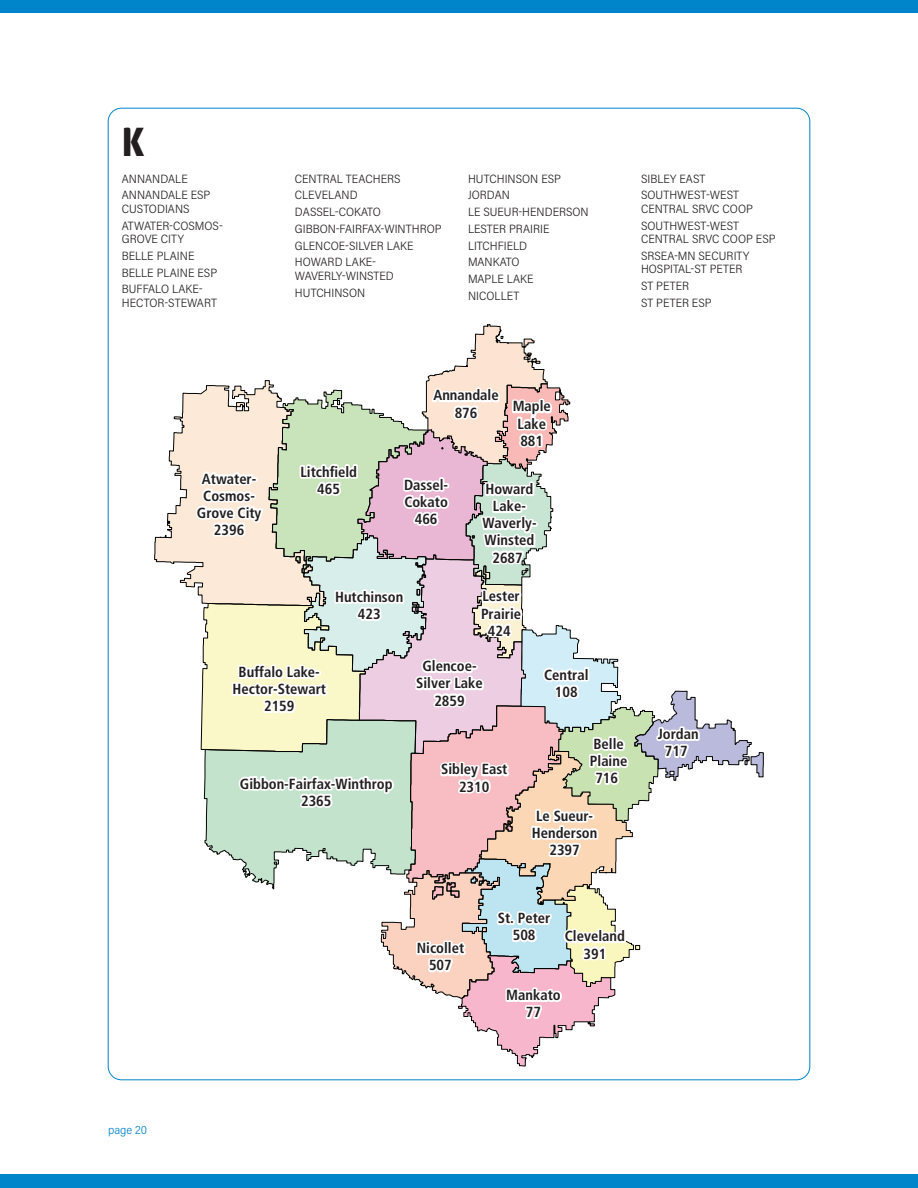
<style>
.page{position:relative;width:918px;height:1188px;background:#fff}
.page>*{position:absolute;margin:0;border:0;box-sizing:border-box;transform-origin:0 0}
.District_Letter{font:600 45px "Urbana";color:#231f20}
.t1{font:700 condensed 14.55px/17.1px "Frutiger LT Std";color:#231f20;text-align:center}
.District_Names{font:300 12px/13.5px "Acumin Pro Semi Cond";color:#231f20}
.t2{font:300 12px "Acumin Pro Semi Cond";color:#0084ca}
</style>
<div class="page">
<div style="left:0;top:0;width:918px;height:14px;background:#0084ca"></div>
<div style="left:0;top:1174px;width:918px;height:14px;background:#0084ca"></div>
<svg style="left:155px;top:324px;width:608px;height:742px"></svg>
<p class="District_Letter" style="left:122px;top:116px;width:24px">K</p>
<p class="District_Names" style="left:122px;top:171px;width:67px">ANNANDALE</p>
<p class="District_Names" style="left:122px;top:188px;width:90px">ANNANDALE ESP<br>CUSTODIANS</p>
<p class="District_Names" style="left:122px;top:218px;width:103px">ATWATER-COSMOS-<br>GROVE CITY</p>
<p class="District_Names" style="left:122px;top:248px;width:74px">BELLE PLAINE</p>
<p class="District_Names" style="left:122px;top:265px;width:97px">BELLE PLAINE ESP</p>
<p class="District_Names" style="left:122px;top:282px;width:97px">BUFFALO LAKE-<br>HECTOR-STEWART</p>
<p class="District_Names" style="left:295px;top:171px;width:107px">CENTRAL TEACHERS</p>
<p class="District_Names" style="left:295px;top:188px;width:64px">CLEVELAND</p>
<p class="District_Names" style="left:295px;top:205px;width:87px">DASSEL-COKATO</p>
<p class="District_Names" style="left:295px;top:221px;width:148px">GIBBON-FAIRFAX-WINTHROP</p>
<p class="District_Names" style="left:295px;top:238px;width:120px">GLENCOE-SILVER LAKE</p>
<p class="District_Names" style="left:295px;top:255px;width:100px">HOWARD LAKE-<br>WAVERLY-WINSTED</p>
<p class="District_Names" style="left:295px;top:285px;width:72px">HUTCHINSON</p>
<p class="District_Names" style="left:468px;top:171px;width:95px">HUTCHINSON ESP</p>
<p class="District_Names" style="left:468px;top:188px;width:43px">JORDAN</p>
<p class="District_Names" style="left:468px;top:205px;width:122px">LE SUEUR-HENDERSON</p>
<p class="District_Names" style="left:468px;top:221px;width:83px">LESTER PRAIRIE</p>
<p class="District_Names" style="left:468px;top:238px;width:61px">LITCHFIELD</p>
<p class="District_Names" style="left:468px;top:255px;width:53px">MANKATO</p>
<p class="District_Names" style="left:468px;top:272px;width:67px">MAPLE LAKE</p>
<p class="District_Names" style="left:468px;top:288px;width:53px">NICOLLET</p>
<p class="District_Names" style="left:641px;top:171px;width:66px">SIBLEY EAST</p>
<p class="District_Names" style="left:641px;top:188px;width:113px">SOUTHWEST-WEST<br>CENTRAL SRVC COOP</p>
<p class="District_Names" style="left:641px;top:218px;width:136px">SOUTHWEST-WEST<br>CENTRAL SRVC COOP ESP</p>
<p class="District_Names" style="left:641px;top:248px;width:110px">SRSEA-MN SECURITY<br>HOSPITAL-ST PETER</p>
<p class="District_Names" style="left:641px;top:279px;width:49px">ST PETER</p>
<p class="District_Names" style="left:641px;top:295px;width:72px">ST PETER ESP</p>
<p class="t1" style="left:197px;top:470px;width:66px">Atwater-<br>Cosmos-<br>Grove City<br>2396</p>
<p class="t1" style="left:433px;top:387px;width:67px">Annandale<br>876</p>
<p class="t1" style="left:513px;top:398px;width:40px">Maple<br>Lake<br>881</p>
<p class="t1" style="left:300px;top:463px;width:58px">Litchfield<br>465</p>
<p class="t1" style="left:404px;top:476px;width:46px">Dassel-<br>Cokato<br>466</p>
<p class="t1" style="left:335px;top:588px;width:70px">Hutchinson<br>423</p>
<p class="t1" style="left:482px;top:481px;width:56px">Howard<br>Lake-<br>Waverly-<br>Winsted<br>2687</p>
<p class="t1" style="left:481px;top:588px;width:42px">Lester<br>Prairie<br>424</p>
<p class="t1" style="left:233px;top:664px;width:95px">Buffalo Lake-<br>Hector-Stewart<br>2159</p>
<p class="t1" style="left:416px;top:658px;width:68px">Glencoe-<br>Silver Lake<br>2859</p>
<p class="t1" style="left:240px;top:775px;width:154px">Gibbon-Fairfax-Winthrop<br>2365</p>
<p class="t1" style="left:441px;top:761px;width:68px">Sibley East<br>2310</p>
<p class="t1" style="left:544px;top:666px;width:46px">Central<br>108</p>
<p class="t1" style="left:590px;top:735px;width:39px">Belle<br>Plaine<br>716</p>
<p class="t1" style="left:532px;top:807px;width:67px">Le Sueur-<br>Henderson<br>2397</p>
<p class="t1" style="left:417px;top:940px;width:49px">Nicollet<br>507</p>
<p class="t1" style="left:498px;top:910px;width:54px">St. Peter<br>508</p>
<p class="t1" style="left:565px;top:928px;width:62px">Cleveland<br>391</p>
<p class="t1" style="left:506px;top:987px;width:56px">Mankato<br>77</p>
<p class="t1" style="left:658px;top:726px;width:42px">Jordan<br>717</p>
<p class="t2" style="left:108px;top:1122px;width:41px">page 20</p>
</div>
